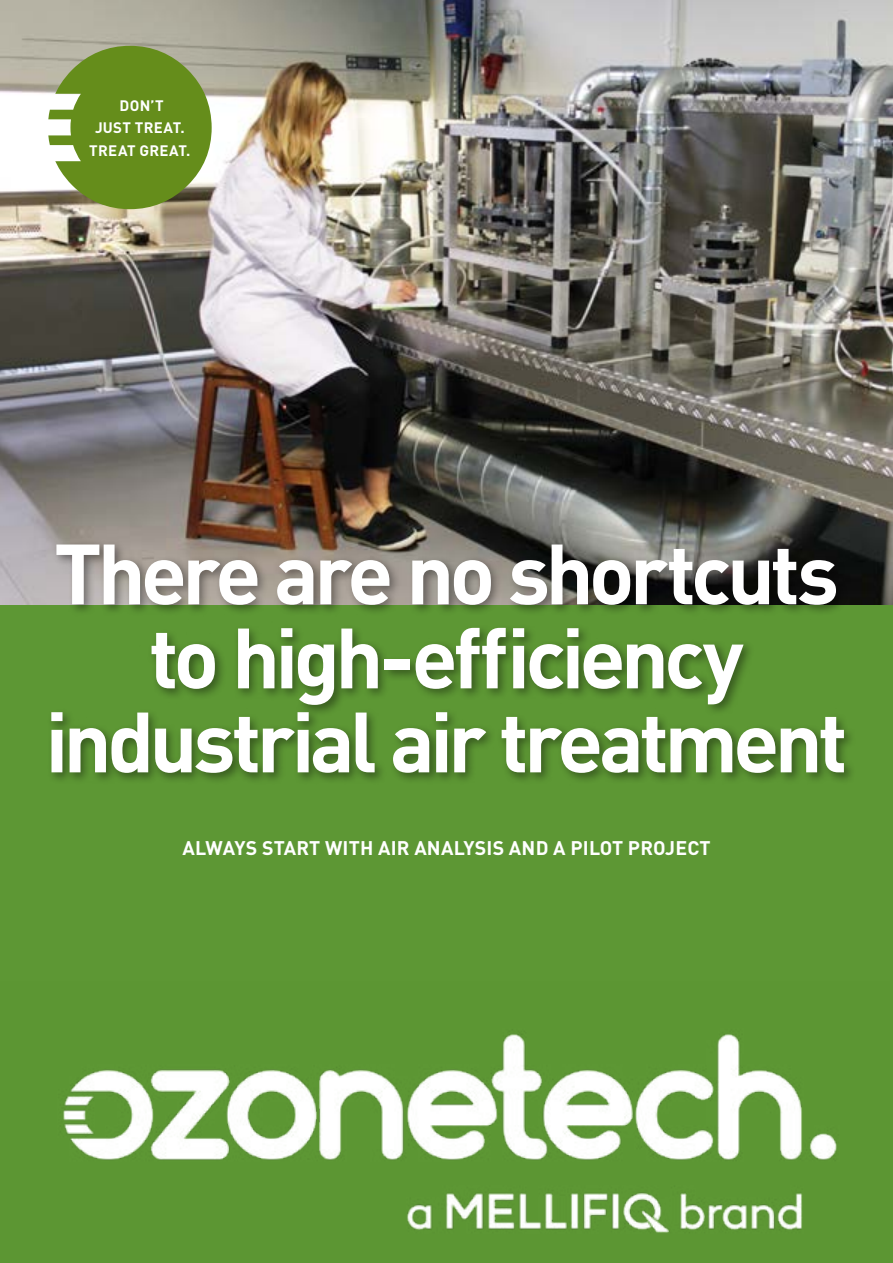
<style>
.page{position:relative;width:893px;height:1263px;background:#5d9734}
.page>*{position:absolute;margin:0;border:0;box-sizing:border-box;transform-origin:0 0}
.t1{font:700 84px/84px "DINOT";letter-spacing:-.055em;color:#fff;text-align:center}
.t2{font:700 19.5px "DINOT";letter-spacing:.01em;color:#fff}
.t3{font:700 15px/22.5px "DINOT";letter-spacing:.02em;color:#fff;text-align:center}
</style>
<div class="page">
<img style="left:63px;top:1034px;width:774px;height:199px">
<img style="left:0;top:0;width:893px;height:604px">
<svg style="left:48px;top:46px;width:164px;height:163px;background:#7c9941"></svg>
<div style="left:47px;top:539px;width:810px;height:246px;background:#000;opacity:.4"></div>
<p class="t3" style="left:89px;top:94px;width:103px">DON’T<br>JUST TREAT.<br>TREAT GREAT.</p>
<p class="t1" style="left:45px;top:529px;width:804px">There are no shortcuts to high-efficiency industrial air treatment</p>
<p class="t2" style="left:182px;top:835px;width:530px">ALWAYS START WITH AIR ANALYSIS AND A PILOT PROJECT</p>
</div>
